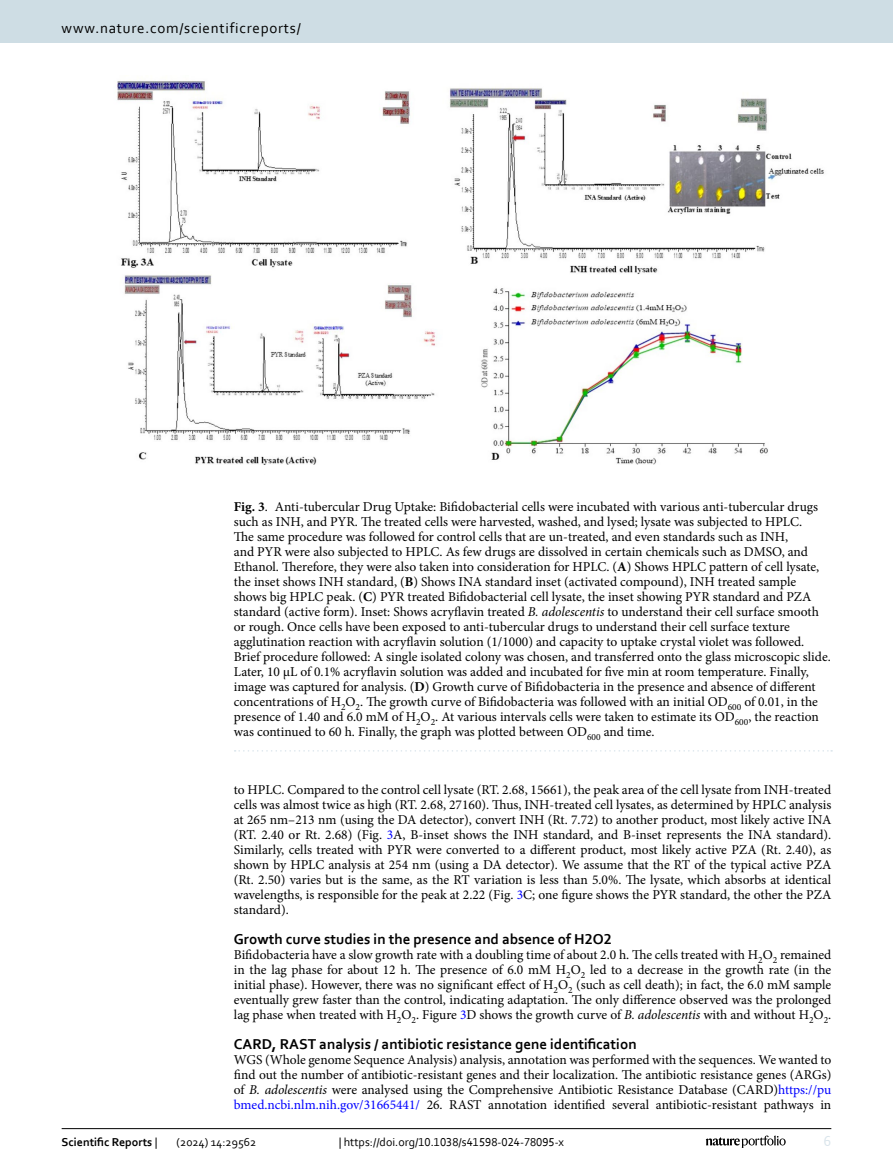
<style>
.page{position:relative;width:893px;height:1174px;background:#fff}
.page>*{position:absolute;margin:0;border:0;box-sizing:border-box;transform-origin:0 0}
.Head_2{font:700 15px "Corbel";color:#000}
.t1{font:15px "Corbel";letter-spacing:.05em;color:#000}
.t2{font:15px "Corbel";color:#d9e4eb}
.Body_Text{font:13.5px/15px "Minion Pro";color:#000;text-align:justify}
.Figure_Caption{font:13.5px/15px "Minion Pro";color:#000}
.t3{font:12px "Corbel";color:#000}
.t4{font:700 12px "Corbel";color:#000}
.s1{font-weight:700}
.s2{font-style:italic}
.s3{color:#00f}
.s4{font-weight:400}
</style>
<div class="page">
<img style="left:117px;top:81px;width:707px;height:384px">
<svg style="left:235px;top:750px;width:597px;height:1px"></svg>
<hr style="left:62px;top:1128px;width:769px;height:1px;background:#000">
<svg style="left:706px;top:1135px;width:80px;height:12px"></svg>
<div style="left:0;top:0;width:893px;height:43px;background:#cedde4"></div>
<p class="t1" style="left:62px;top:18px;width:241px">www.nature.com/scientificreports/</p>
<p class="Figure_Caption" style="left:234px;top:499px;width:598px"><span class="s1">Fig. 3</span>. Anti-tubercular Drug Uptake: Bifidobacterial cells were incubated with various anti-tubercular drugs such as INH, and PYR. The treated cells were harvested, washed, and lysed; lysate was subjected to HPLC.<br>The same procedure was followed for control cells that are un-treated, and even standards such as INH,<br>and PYR were also subjected to HPLC. As few drugs are dissolved in certain chemicals such as DMSO, and Ethanol. Therefore, they were also taken into consideration for HPLC. (<span class="s1">A</span>) Shows HPLC pattern of cell lysate, the inset shows INH standard, (<span class="s1">B</span>) Shows INA standard inset (activated compound), INH treated sample shows big HPLC peak. (<span class="s1">C</span>) PYR treated Bifidobacterial cell lysate, the inset showing PYR standard and PZA standard (active form). Inset: Shows acryflavin treated <span class="s2">B. adolescentis</span> to understand their cell surface smooth or rough. Once cells have been exposed to anti-tubercular drugs to understand their cell surface texture agglutination reaction with acryflavin solution (1/1000) and capacity to uptake crystal violet was followed.<br>Brief procedure followed: A single isolated colony was chosen, and transferred onto the glass microscopic slide.<br>Later, 10 µL of 0.1% acryflavin solution was added and incubated for five min at room temperature. Finally, image was captured for analysis. (<span class="s1">D</span>) Growth curve of Bifidobacteria in the presence and absence of different concentrations of H<sub>2</sub>O<sub>2</sub>. The growth curve of Bifidobacteria was followed with an initial OD<sub>600</sub> of 0.01, in the presence of 1.40 and 6.0 mM of H<sub>2</sub>O<sub>2</sub>. At various intervals cells were taken to estimate its OD<sub>600</sub>, the reaction was continued to 60 h. Finally, the graph was plotted between OD<sub>600</sub> and time.</p>
<p class="Body_Text" style="left:234px;top:781px;width:599px">to HPLC. Compared to the control cell lysate (RT. 2.68, 15661), the peak area of the cell lysate from INH-treated cells was almost twice as high (RT. 2.68, 27160). Thus, INH-treated cell lysates, as determined by HPLC analysis at 265 nm–213 nm (using the DA detector), convert INH (Rt. 7.72) to another product, most likely active INA (RT. 2.40 or Rt. 2.68) (Fig. <span class="s3">3</span>A, B-inset shows the INH standard, and B-inset represents the INA standard).<br>Similarly, cells treated with PYR were converted to a different product, most likely active PZA (Rt. 2.40), as shown by HPLC analysis at 254 nm (using a DA detector). We assume that the RT of the typical active PZA (Rt. 2.50) varies but is the same, as the RT variation is less than 5.0%. The lysate, which absorbs at identical wavelengths, is responsible for the peak at 2.22 (Fig. <span class="s3">3</span>C; one figure shows the PYR standard, the other the PZA standard).</p>
<p class="Head_2" style="left:234px;top:929px;width:379px">Growth curve studies in the presence and absence of H2O2</p>
<p class="Body_Text" style="left:234px;top:946px;width:599px">Bifidobacteria have a slow growth rate with a doubling time of about 2.0 h. The cells treated with H<sub>2</sub>O<sub>2</sub> remained in the lag phase for about 12 h. The presence of 6.0 mM H<sub>2</sub>O<sub>2</sub> led to a decrease in the growth rate (in the initial phase). However, there was no significant effect of H<sub>2</sub>O<sub>2</sub> (such as cell death); in fact, the 6.0 mM sample eventually grew faster than the control, indicating adaptation. The only difference observed was the prolonged lag phase when treated with H<sub>2</sub>O<sub>2</sub>. Figure <span class="s3">3</span>D shows the growth curve of <span class="s2">B. adolescentis</span> with and without H<sub>2</sub>O<sub>2</sub>.</p>
<p class="Head_2" style="left:234px;top:1034px;width:404px">CARD, RAST analysis / antibiotic resistance gene identification</p>
<p class="Body_Text" style="left:234px;top:1051px;width:599px">WGS (Whole genome Sequence Analysis) analysis, annotation was performed with the sequences. We wanted to find out the number of antibiotic-resistant genes and their localization. The antibiotic resistance genes (ARGs) of <span class="s2">B. adolescentis</span> were analysed using the Comprehensive Antibiotic Resistance Database (CARD)<span class="s3">https://pu bmed.ncbi.nlm.nih.gov/31665441/</span> 26. RAST annotation identified several antibiotic-resistant pathways in</p>
<p class="t4" style="left:62px;top:1134px;width:97px">Scientific Reports <span class="s4">|</span></p>
<p class="t3" style="left:177px;top:1134px;width:81px">(2024) 14:29562</p>
<p class="t3" style="left:339px;top:1134px;width:227px">| https://doi.org/10.1038/s41598-024-78095-x</p>
<p class="t2" style="left:824px;top:1132px;width:9px">6</p>
</div>
